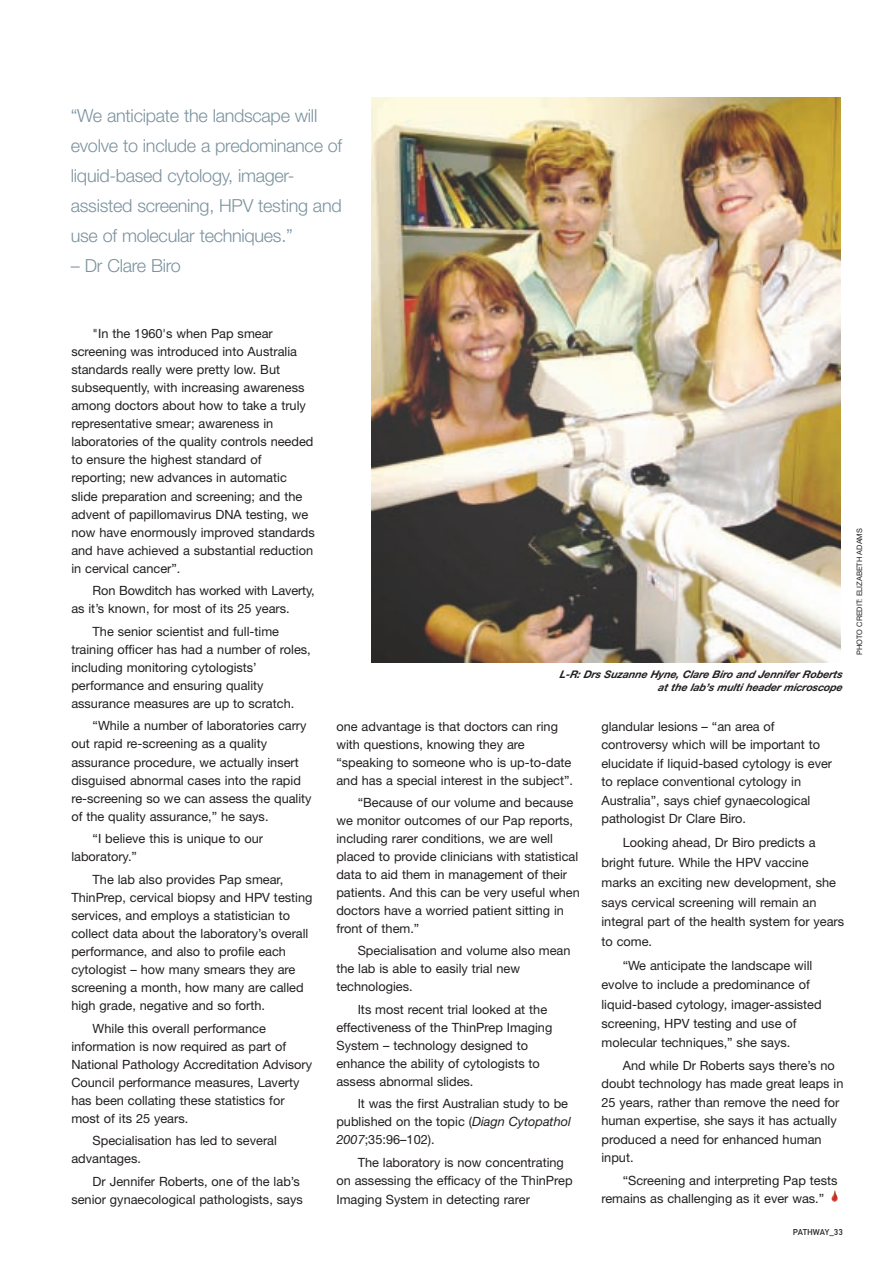
<style>
.page{position:relative;width:894px;height:1264px;background:#fff}
.page>*{position:absolute;margin:0;border:0;box-sizing:border-box;transform-origin:0 0}
.t1{font:300 18px/30px "Helvetica Neue";letter-spacing:-.015em;color:#7b939f}
.t2{font:12.75px/18.1px "Helvetica Neue";color:#231f20}
.t3{font:italic 700 10.5px/12.8px "Helvetica Neue";color:#231f20;text-align:right}
.t4{font:9px "Mittelschrift Din D";letter-spacing:-.02em;color:#231f20}
.t5{font:7.5px "Helvetica Neue";color:#231f20}
.s1{font-style:italic}
</style>
<div class="page">
<img style="left:371px;top:97px;width:470px;height:1105px">
<h1 class="t1" style="left:71px;top:102px;width:273px">“We anticipate the landscape will evolve to include a predominance of liquid-based cytology, imager&shy;assisted screening, HPV testing and use of molecular techniques.”</h1>
<h1 class="t1" style="left:71px;top:252px;width:111px">– Dr Clare Biro</h1>
<p class="t2" style="left:71px;top:325px;width:245px;text-indent:21px">"In the 1960's when Pap smear screening was introduced into Australia standards really were pretty low. But subsequently, with increasing awareness among doctors about how to take a truly representative smear; awareness in laboratories of the quality controls needed to ensure the highest standard of reporting; new advances in automatic slide preparation and screening; and the advent of papillomavirus DNA testing, we now have enormously improved standards and have achieved a substantial reduction in cervical cancer”.</p>
<p class="t2" style="left:71px;top:583px;width:245px;text-indent:21px">Ron Bowditch has worked with Laverty, as it’s known, for most of its 25 years.</p>
<p class="t2" style="left:71px;top:623px;width:241px;text-indent:21px">The senior scientist and full-time training officer has had a number of roles, including monitoring cytologists’ performance and ensuring quality assurance measures are up to scratch.</p>
<p class="t2" style="left:71px;top:718px;width:242px;text-indent:21px">“While a number of laboratories carry out rapid re-screening as a quality assurance procedure, we actually insert disguised abnormal cases into the rapid re-screening so we can assess the quality of the quality assurance,” he says.</p>
<p class="t2" style="left:71px;top:830px;width:193px;text-indent:21px">“I believe this is unique to our laboratory.”</p>
<p class="t2" style="left:71px;top:871px;width:243px;text-indent:21px">The lab also provides Pap smear, ThinPrep, cervical biopsy and HPV testing services, and employs a statistician to collect data about the laboratory’s overall performance, and also to profile each cytologist – how many smears they are screening a month, how many are called high grade, negative and so forth.</p>
<p class="t2" style="left:71px;top:1020px;width:242px;text-indent:21px">While this overall performance information is now required as part of National Pathology Accreditation Advisory Council performance measures, Laverty has been collating these statistics for most of its 25 years.</p>
<p class="t2" style="left:71px;top:1132px;width:207px;text-indent:21px">Specialisation has led to several advantages.</p>
<p class="t2" style="left:71px;top:1173px;width:233px;text-align:right">Dr Jennifer Roberts, one of the lab’s senior gynaecological pathologists, says</p>
<p class="t3" style="left:559px;top:669px;width:286px">L-R: Drs Suzanne Hyne, Clare Biro and Jennifer Roberts at the lab’s multi header microscope</p>
<p class="t2" style="left:336px;top:718px;width:238px">one advantage is that doctors can ring with questions, knowing they are “speaking to someone who is up-to-date and has a special interest in the subject”.</p>
<p class="t2" style="left:336px;top:794px;width:245px;text-indent:21px">“Because of our volume and because we monitor outcomes of our Pap reports, including rarer conditions, we are well placed to provide clinicians with statistical data to aid them in management of their patients. And this can be very useful when doctors have a worried patient sitting in front of them.”</p>
<p class="t2" style="left:336px;top:943px;width:236px;text-indent:21px">Specialisation and volume also mean the lab is able to easily trial new technologies.</p>
<p class="t2" style="left:336px;top:1001px;width:217px;text-indent:21px">Its most recent trial looked at the effectiveness of the ThinPrep Imaging System – technology designed to enhance the ability of cytologists to assess abnormal slides.</p>
<p class="t2" style="left:336px;top:1095px;width:236px;text-indent:21px">It was the first Australian study to be published on the topic (<span class="s1">Diagn Cytopathol<br>2007</span>;35:96–102).</p>
<p class="t2" style="left:336px;top:1154px;width:238px;text-indent:21px">The laboratory is now concentrating on assessing the efficacy of the ThinPrep<br>Imaging System in detecting rarer</p>
<p class="t2" style="left:601px;top:718px;width:232px">glandular lesions – “an area of controversy which will be important to elucidate if liquid-based cytology is ever to replace conventional cytology in Australia”, says chief gynaecological pathologist Dr Clare Biro.</p>
<p class="t2" style="left:601px;top:834px;width:244px;line-height:19.8px;text-indent:21px">Looking ahead, Dr Biro predicts a bright future. While the HPV vaccine marks an exciting new development, she says cervical screening will remain an integral part of the health system for years to come.</p>
<p class="t2" style="left:601px;top:956px;width:222px;line-height:19.4px;text-indent:21px">“We anticipate the landscape will evolve to include a predominance of liquid-based cytology, imager-assisted screening, HPV testing and use of molecular techniques,” she says.</p>
<p class="t2" style="left:601px;top:1057px;width:243px;text-indent:21px">And while Dr Roberts says there’s no doubt technology has made great leaps in 25 years, rather than remove the need for human expertise, she says it has actually produced a need for enhanced human input.</p>
<p class="t2" style="left:601px;top:1172px;width:237px;text-indent:21px">“Screening and interpreting Pap tests remains as challenging as it ever was.”</p>
<p class="t4" style="left:792px;top:1226px;width:52px">PATHWAY_33</p>
<p class="t5" style="left:856px;top:655px;width:128px;rotate:-90deg">PHOTO CREDIT: ELIZABETH ADAMS</p>
</div>
